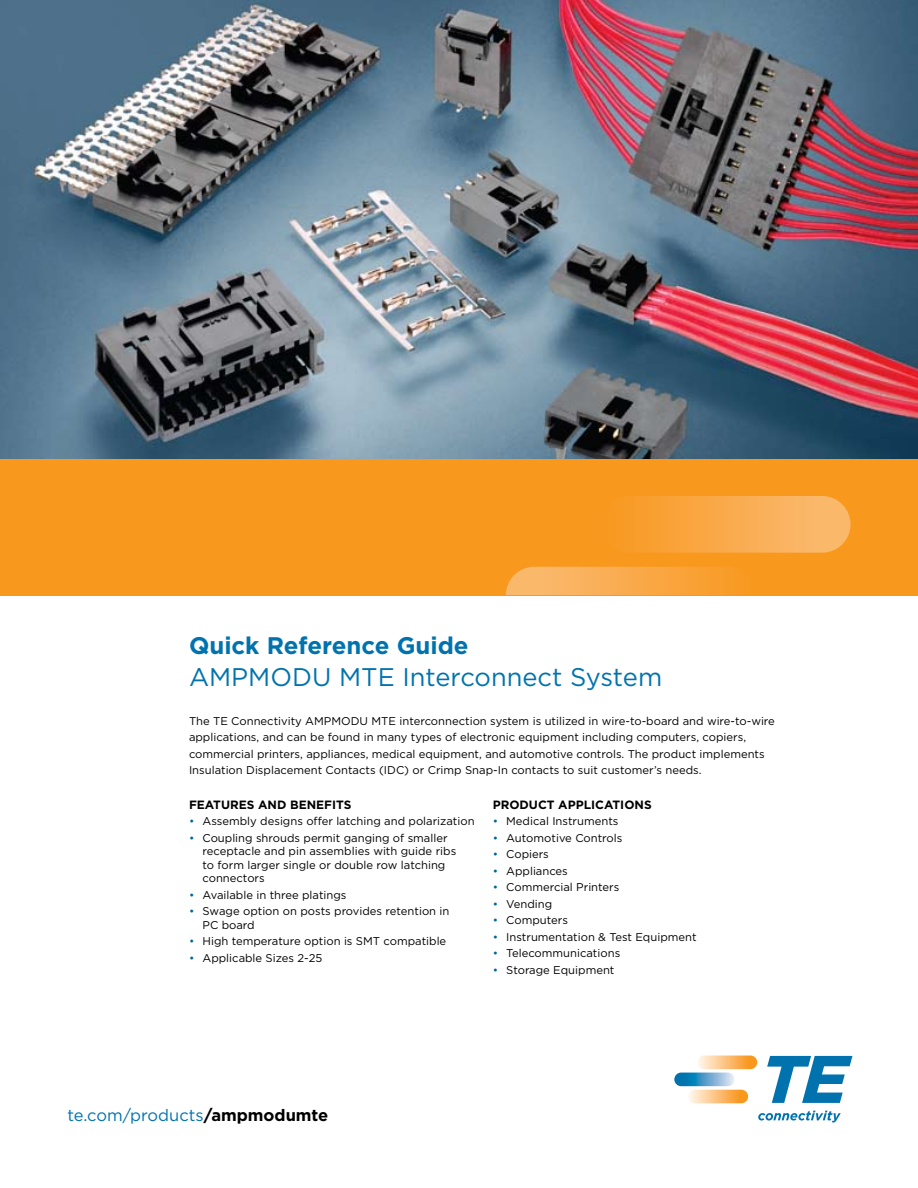
<style>
.page{position:relative;width:918px;height:1188px;background:#fff}
.page>*{position:absolute;margin:0;border:0;box-sizing:border-box;transform-origin:0 0}
.t1{font:25.5px "Gotham";color:#0073ae}
.t2{font:700 24px "Gotham";color:#0073ae}
.t3{font:16.5px "Gotham";color:#0073ae}
.t4{font:700 12px "Gotham";color:#000}
.t5{font:11.25px/13.5px "Gotham";color:#000}
.s1{color:#006595}
.s2{font-weight:700;color:#000}
</style>
<div class="page">
<img style="left:0;top:0;width:918px;height:459px">
<div style="left:13px;top:459px;width:905px;height:136px;background:#f8981d"></div>
<img style="left:601px;top:496px;width:250px;height:57px;border-radius:28px">
<img style="left:506px;top:567px;width:226px;height:28px">
<div style="left:0;top:459px;width:13px;height:136px;background:#f8981d"></div>
<svg style="left:697px;top:1056px;width:60px;height:13px"></svg>
<svg style="left:688px;top:1090px;width:60px;height:13px"></svg>
<svg style="left:674px;top:1073px;width:60px;height:13px"></svg>
<svg style="left:767px;top:1056px;width:85px;height:47px"></svg>
<svg style="left:758px;top:1111px;width:83px;height:12px"></svg>
<h2 class="t2" style="left:189px;top:632px;width:281px">QUICK REFERENCE GUIDE</h2>
<h1 class="t1" style="left:189px;top:663px;width:475px">AMPMODU MTE Interconnect System</h1>
<p class="t5" style="left:189px;top:712px;width:587px;line-height:16.5px">The TE Connectivity AMPMODU MTE interconnection system is utilized in wire-to-board and wire-to-wire applications, and can be found in many types of electronic equipment including computers, copiers, commercial printers, appliances, medical equipment, and automotive controls. The product implements Insulation Displacement Contacts (IDC) or Crimp Snap-In contacts to suit customer’s needs.</p>
<p class="t4" style="left:189px;top:797px;width:17px">FEATURES</p>
<p class="t4" style="left:258px;top:797px;width:87px">AND BENEFITS</p>
<p class="t5" style="left:189px;top:814px;width:287px"><span class="s1">•</span> Assembly designs offer latching and polarization</p>
<p class="t5" style="left:202px;top:831px;width:255px;text-indent:-14px"><span class="s1">•</span> Coupling shrouds permit ganging of smaller receptacle and pin assemblies with guide ribs to form larger single or double row latching connectors</p>
<p class="t5" style="left:189px;top:888px;width:159px"><span class="s1">•</span> Available in three platings</p>
<p class="t5" style="left:202px;top:904px;width:248px;text-indent:-14px"><span class="s1">•</span> Swage option on posts provides retention in<br>PC board</p>
<p class="t5" style="left:189px;top:934px;width:259px"><span class="s1">•</span> High temperature option is SMT compatible</p>
<p class="t5" style="left:189px;top:951px;width:135px"><span class="s1">•</span> Applicable Sizes 2-25</p>
<p class="t4" style="left:493px;top:797px;width:18px">PRODUCT</p>
<p class="t4" style="left:558px;top:797px;width:46px">APPLICAT</p>
<p class="t4" style="left:620px;top:797px;width:31px">IONS</p>
<p class="t5" style="left:493px;top:814px;width:127px"><span class="s1">•</span> Medical Instruments</p>
<p class="t5" style="left:493px;top:831px;width:131px"><span class="s1">•</span> Automotive Controls</p>
<p class="t5" style="left:493px;top:847px;width:58px"><span class="s1">•</span> Copiers</p>
<p class="t5" style="left:493px;top:864px;width:77px"><span class="s1">•</span> Appliances</p>
<p class="t5" style="left:493px;top:880px;width:128px"><span class="s1">•</span> Commercial Printers</p>
<p class="t5" style="left:493px;top:897px;width:61px"><span class="s1">•</span> Vending</p>
<p class="t5" style="left:493px;top:913px;width:77px"><span class="s1">•</span> Computers</p>
<p class="t5" style="left:493px;top:930px;width:205px"><span class="s1">•</span> Instrumentation &amp; Test Equipment</p>
<p class="t5" style="left:493px;top:946px;width:129px"><span class="s1">•</span> Telecommunications</p>
<p class="t5" style="left:493px;top:963px;width:123px"><span class="s1">•</span> Storage Equipment</p>
<h3 class="t3" style="left:68px;top:1106px;width:262px">te.com/products<span class="s2">/AMPMODUMTE</span></h3>
</div>
